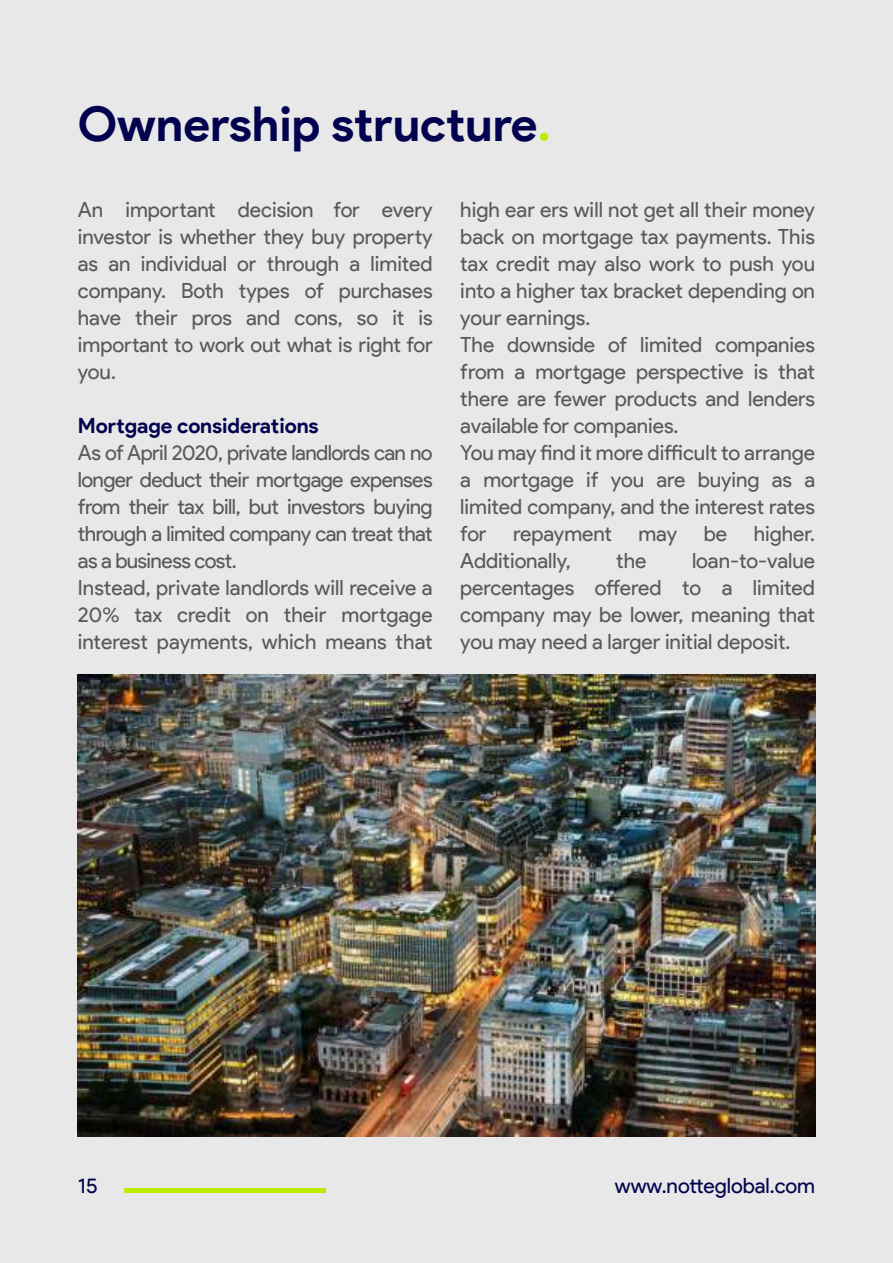
<style>
.page{position:relative;width:893px;height:1263px;background:#e8e8e8}
.page>*{position:absolute;margin:0;border:0;box-sizing:border-box;transform-origin:0 0}
.t1{font:700 48px "Product Sans";color:#02024f}
.t2{font:21px/27px "Product Sans";letter-spacing:-.005em;color:#595959;text-align:justify}
.t3{font:21px/27px "Product Sans";letter-spacing:-.025em;color:#595959}
.t4{font:700 21px "Product Sans";letter-spacing:-.005em;color:#02024f}
.t5{font:21px "Product Sans";color:#02024f}
.s1{color:#baed00}
</style>
<div class="page">
<img style="left:78px;top:675px;width:737px;height:461px">
<hr style="left:124px;top:1189px;width:202px;height:4px;background:#baed00">
<h1 class="t1" style="left:78px;top:106px;width:474px">Ownership structure<span class="s1">.</span></h1>
<p class="t2" style="left:78px;top:197px;width:356px">An important decision for every investor is whether they buy property as an individual or through a limited company. Both types of purchases have their pros and cons, so it is important to work out what is right for you.</p>
<p class="t4" style="left:78px;top:413px;width:242px">Mortgage considerations</p>
<p class="t3" style="left:78px;top:441px;width:356px">As of April 2020, private landlords can no longer deduct their mortgage expenses from their tax bill, but investors buying through a limited company can treat that as a business cost.<br>Instead, private landlords will receive a 20% tax credit on their mortgage interest payments, which means that</p>
<p class="t2" style="left:460px;top:199px;width:356px;text-align:left">high ear ers will not get all their money back on mortgage tax payments. This tax credit may also work to push you into a higher tax bracket depending on your earnings.<br>The downside of limited companies from a mortgage perspective is that there are fewer products and lenders available for companies.<br>You may find it more difficult to arrange a mortgage if you are buying as a limited company, and the interest rates for</p>
<p class="t2" style="left:513px;top:521px;width:100px">repayment</p>
<p class="t2" style="left:638px;top:521px;width:40px">may</p>
<p class="t2" style="left:704px;top:521px;width:25px">be</p>
<p class="t2" style="left:754px;top:521px;width:63px">higher.</p>
<p class="t2" style="left:460px;top:550px;width:112px">Additionally,</p>
<p class="t2" style="left:616px;top:550px;width:32px">the</p>
<p class="t2" style="left:460px;top:550px;width:356px;text-indent:232px">loan-to-value percentages offered to a limited company may be lower, meaning that you may need a larger initial deposit.</p>
<p class="t5" style="left:78px;top:1174px;width:21px">15</p>
<p class="t5" style="left:615px;top:1174px;width:202px">www.notteglobal.com</p>
</div>
